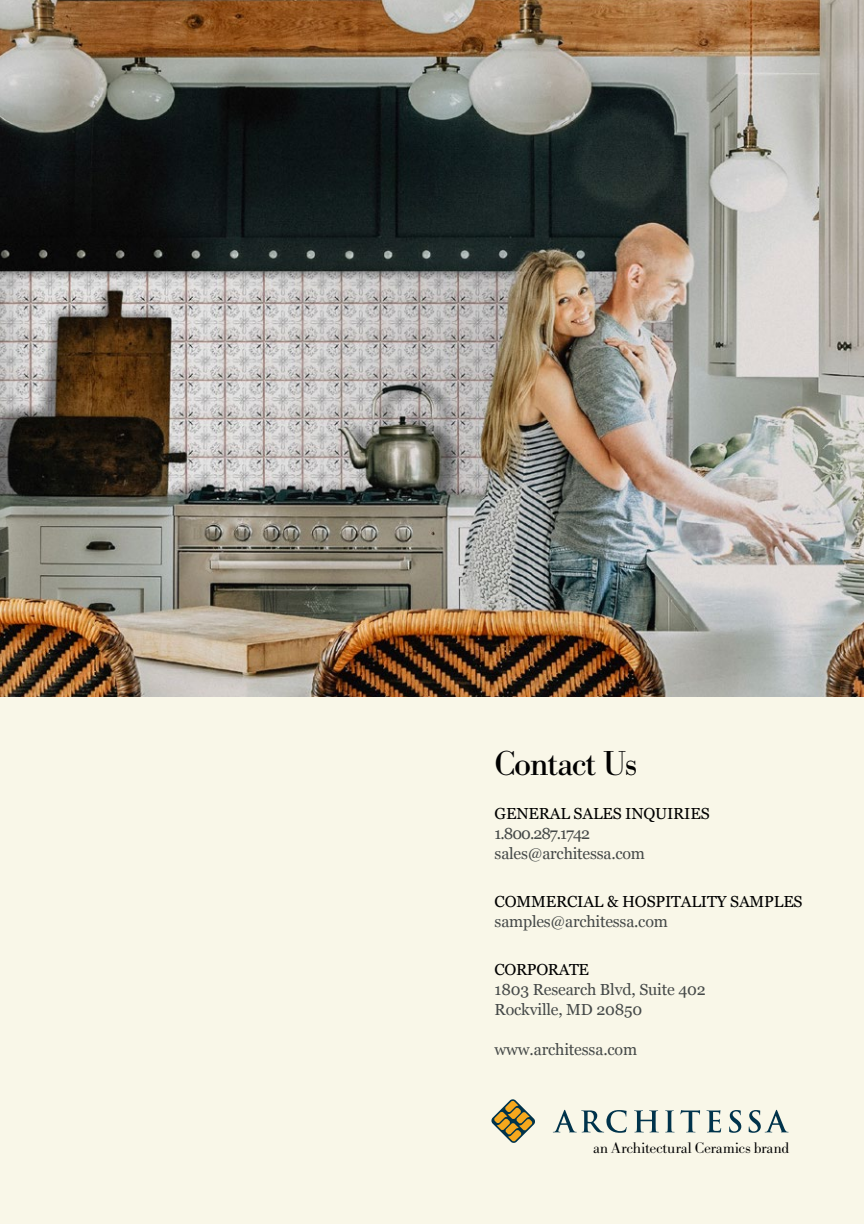
<style>
.page{position:relative;width:864px;height:1224px;background:#f9f7e8}
.page>*{position:absolute;margin:0;border:0;box-sizing:border-box;transform-origin:0 0}
.t1{font:36px "Bodoni URW";letter-spacing:-.04em;color:#000}
.t2{font:16px/20px "Georgia";letter-spacing:-.01em;color:#454948}
.t3{font:16px "Georgia";letter-spacing:-.01em;color:#000}
.t4{font:300 16px "Bodoni URW";letter-spacing:-.01em;color:#000}
</style>
<div class="page">
<img style="left:0;top:0;width:864px;height:697px">
<svg style="left:491px;top:1099px;width:44px;height:44px"></svg>
<svg style="left:553px;top:1110px;width:74px;height:23px"></svg>
<svg style="left:634px;top:1110px;width:25px;height:22px"></svg>
<svg style="left:665px;top:1110px;width:35px;height:22px"></svg>
<svg style="left:706px;top:1110px;width:15px;height:22px"></svg>
<svg style="left:729px;top:1110px;width:12px;height:23px"></svg>
<svg style="left:749px;top:1110px;width:40px;height:23px"></svg>
<h1 class="t1" style="left:495px;top:742px;width:144px">Contact Us</h1>
<p class="t3" style="left:495px;top:802px;width:217px">GENERAL SALES INQUIRIES</p>
<p class="t2" style="left:495px;top:823px;width:152px">1.800.287.1742 sales@architessa.com</p>
<p class="t3" style="left:495px;top:890px;width:309px">COMMERCIAL &amp; HOSPITALITY SAMPLES</p>
<p class="t2" style="left:495px;top:911px;width:175px">samples@architessa.com</p>
<p class="t3" style="left:495px;top:958px;width:96px">CORPORATE</p>
<p class="t2" style="left:495px;top:979px;width:213px">1803 Research Blvd, Suite 402<br>Rockville, MD 20850</p>
<p class="t2" style="left:495px;top:1039px;width:144px">www.architessa.com</p>
<p class="t4" style="left:593px;top:1139px;width:198px">an Architectural Ceramics brand</p>
</div>
